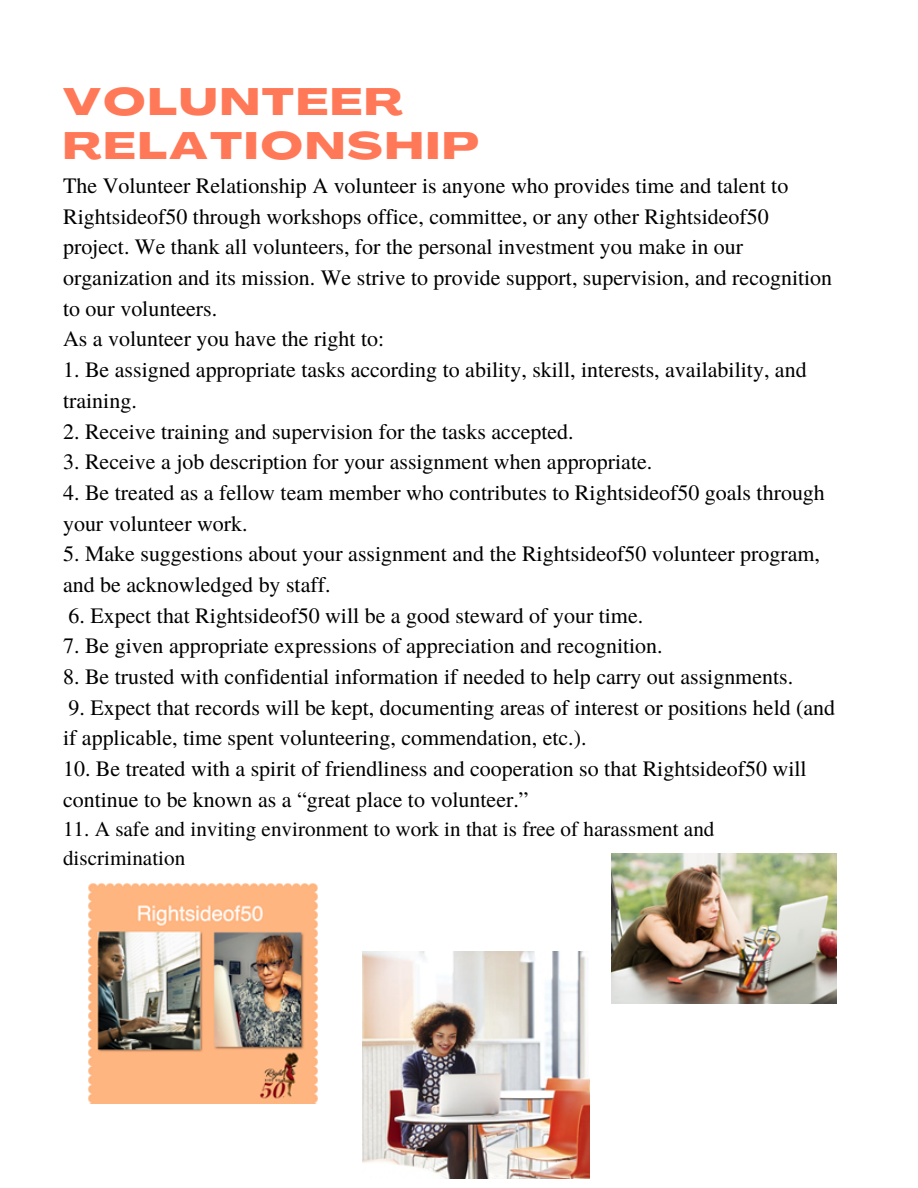
<style>
.page{position:relative;width:918px;height:1188px;background:#fff}
.page>*{position:absolute;margin:0;border:0;box-sizing:border-box;transform-origin:0 0}
.t1{font:800 37.65px/43.3px "Agrandir Grand";letter-spacing:.07em;color:#ff7958}
.t2{font:21.9px/30.8px "Te X Gyre Termes";color:#000}
.t3{font:21.15px/28.5px "Te X Gyre Termes";color:#000}
</style>
<div class="page">
<img style="left:611px;top:854px;width:225px;height:150px">
<img style="left:88px;top:883px;width:230px;height:221px">
<img style="left:363px;top:951px;width:227px;height:227px">
<p class="t1" style="left:63px;top:84px;width:417px">VOLUNTEER<br>RELATIONSHIP</p>
<p class="t2" style="left:63px;top:169px;width:771px">The Volunteer Relationship A volunteer is anyone who provides time and talent to Rightsideof50 through workshops office, committee, or any other Rightsideof50 project. We thank all volunteers, for the personal investment you make in our organization and its mission. We strive to provide support, supervision, and recognition to our volunteers.</p>
<p class="t2" style="left:63px;top:323px;width:323px">As a volunteer you have the right to:</p>
<p class="t2" style="left:63px;top:353px;width:745px">1. Be assigned appropriate tasks according to ability, skill, interests, availability, and training.</p>
<p class="t2" style="left:63px;top:415px;width:512px">2. Receive training and supervision for the tasks accepted.</p>
<p class="t2" style="left:63px;top:445px;width:591px">3. Receive a job description for your assignment when appropriate.</p>
<p class="t2" style="left:63px;top:476px;width:763px">4. Be treated as a fellow team member who contributes to Rightsideof50 goals through your volunteer work.</p>
<p class="t2" style="left:63px;top:537px;width:758px">5. Make suggestions about your assignment and the Rightsideof50 volunteer program, and be acknowledged by staff.</p>
<p class="t2" style="left:69px;top:599px;width:576px">6. Expect that Rightsideof50 will be a good steward of your time.</p>
<p class="t2" style="left:63px;top:630px;width:601px">7. Be given appropriate expressions of appreciation and recognition.</p>
<p class="t2" style="left:63px;top:660px;width:732px">8. Be trusted with confidential information if needed to help carry out assignments.</p>
<p class="t2" style="left:63px;top:691px;width:774px">9. Expect that records will be kept, documenting areas of interest or positions held (and if applicable, time spent volunteering, commendation, etc.).</p>
<p class="t2" style="left:63px;top:752px;width:745px">10. Be treated with a spirit of friendliness and cooperation so that Rightsideof50 will continue to be known as a “great place to volunteer.”</p>
<p class="t3" style="left:63px;top:814px;width:653px">11. A safe and inviting environment to work in that is free of harassment and discrimination</p>
</div>
